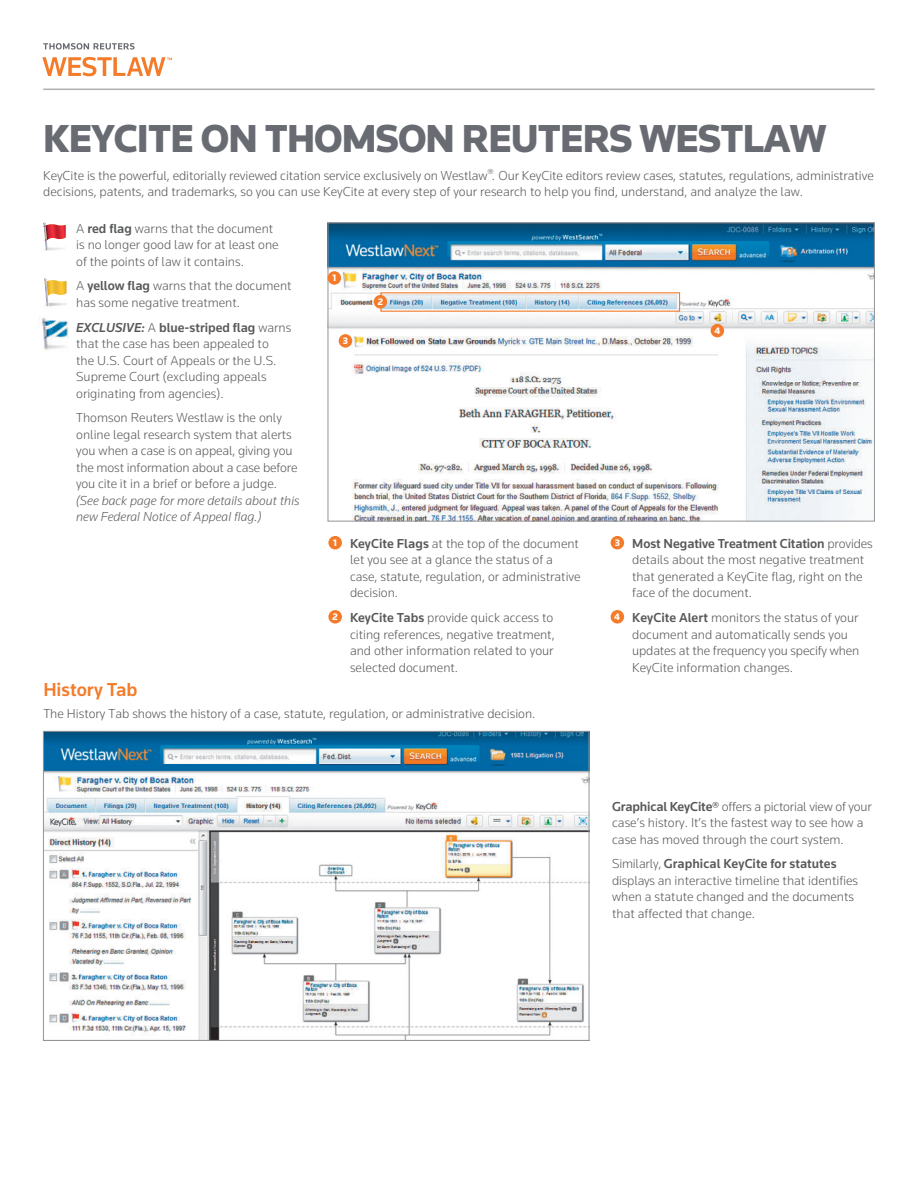
<style>
.page{position:relative;width:918px;height:1188px;background:#fff}
.page>*{position:absolute;margin:0;border:0;box-sizing:border-box;transform-origin:0 0}
.t1{font:900 40.5px "+UGCAGX Knowledge";letter-spacing:-.025em;color:#696b73}
.t2{font:500 19.5px "+SUEMLK Knowledge";color:#f47b2a}
.t3{font:300 13.5px/16.5px "+JRRFIH Knowledge";color:#57585a}
.t4{font:500 13.5px "+SUEMLK Knowledge";color:#57585a}
.t5{font:italic 300 13.5px/16.5px "+CLCTWB Knowledge";color:#57585a}
.t6{font:900 9.75px "+UGCAGX Knowledge";color:#fff}
.s1{font-family:"+SUEMLK Knowledge";font-weight:500}
.s2{font-family:"+FCKAMR Knowledge";font-style:italic}
.s3{font-family:"+JRRFIH Knowledge";font-weight:300}
</style>
<div class="page">
<img style="left:330px;top:224px;width:543px;height:296px">
<div style="left:328px;top:222px;width:547px;height:300px;border:1px solid #939598"></div>
<svg style="left:44px;top:278px;width:23px;height:28px"></svg>
<img style="left:47px;top:280px;width:20px;height:16px">
<svg style="left:43px;top:222px;width:23px;height:28px"></svg>
<div style="left:380px;top:292px;width:300px;height:20px;border:1px solid #f47b2a"></div>
<img style="left:39px;top:317px;width:30px;height:33px">
<div style="left:328px;top:536px;width:14px;height:13px;background:#f47b2a;border-radius:50%"></div>
<div style="left:328px;top:610px;width:14px;height:14px;background:#f47b2a;border-radius:50%"></div>
<div style="left:611px;top:536px;width:13px;height:13px;background:#f47b2a;border-radius:50%"></div>
<div style="left:611px;top:610px;width:13px;height:14px;background:#f47b2a;border-radius:50%"></div>
<img style="left:45px;top:733px;width:542px;height:306px">
<div style="left:43px;top:731px;width:546px;height:310px;border:1px solid #939598"></div>
<div style="left:328px;top:271px;width:13px;height:14px;background:#f47b2a;border-radius:50%"></div>
<div style="left:374px;top:295px;width:13px;height:13px;background:#f47b2a;border-radius:50%"></div>
<div style="left:711px;top:324px;width:13px;height:13px;background:#f47b2a;border-radius:50%"></div>
<div style="left:339px;top:334px;width:13px;height:14px;background:#f47b2a;border-radius:50%"></div>
<hr style="left:43px;top:89px;width:832px;height:1px;background:#aeafb3">
<svg style="left:42px;top:57px;width:130px;height:19px"></svg>
<svg style="left:43px;top:43px;width:92px;height:7px"></svg>
<h1 class="t1" style="left:43px;top:123px;width:785px">KEYCITE ON THOMSON REUTERS WESTLAW</h1>
<p class="t3" style="left:43px;top:168px;width:832px">KeyCite is the powerful, editorially reviewed citation service exclusively on Westlaw<sup>®</sup>. Our KeyCite editors review cases, statutes, regulations, administrative decisions, patents, and trademarks, so you can use KeyCite at every step of your research to help you find, understand, and analyze the law.</p>
<p class="t3" style="left:76px;top:221px;width:204px">A <span class="s1">red flag</span> warns that the document is no longer good law for at least one of the points of law it contains.</p>
<p class="t3" style="left:76px;top:278px;width:217px">A <span class="s1">yellow flag</span> warns that the document has some negative treatment.</p>
<p class="t4" style="left:76px;top:322px;width:217px"><span class="s2">EXCLUSIVE:</span> <span class="s3">A</span> blue-striped flag <span class="s3">warns</span></p>
<p class="t3" style="left:76px;top:336px;width:202px">that the case has been appealed to the U.S. Court of Appeals or the U.S.<br>Supreme Court (excluding appeals originating from agencies).</p>
<p class="t3" style="left:76px;top:410px;width:223px">Thomson Reuters Westlaw is the only online legal research system that alerts you when a case is on appeal, giving you the most information about a case before you cite it in a brief or before a judge.</p>
<p class="t5" style="left:76px;top:493px;width:225px">(See back page for more details about this new Federal Notice of Appeal flag.)</p>
<p class="t6" style="left:332px;top:274px;width:5px">1</p>
<p class="t6" style="left:343px;top:337px;width:7px">3</p>
<p class="t6" style="left:378px;top:298px;width:7px">2</p>
<p class="t3" style="left:350px;top:536px;width:232px;text-indent:-17px"><sup>1</sup> <span class="s1">KeyCite Flags</span> at the top of the document let you see at a glance the status of a case, statute, regulation, or administrative decision.</p>
<p class="t3" style="left:350px;top:610px;width:206px;text-align:justify;text-indent:-17px"><sup>2</sup> <span class="s1">KeyCite Tabs</span> provide quick access to citing references, negative treatment, and other information related to your selected document.</p>
<h2 class="t2" style="left:43px;top:682px;width:95px">History Tab</h2>
<p class="t3" style="left:43px;top:706px;width:494px">The History Tab shows the history of a case, statute, regulation, or administrative decision.</p>
<p class="t6" style="left:714px;top:327px;width:7px">4</p>
<p class="t4" style="left:615px;top:539px;width:259px"><sup>3</sup> Most Negative Treatment Citation <span class="s3">provides</span></p>
<p class="t3" style="left:632px;top:552px;width:234px">details about the most negative treatment that generated a KeyCite flag, right on the face of the document.</p>
<p class="t3" style="left:632px;top:610px;width:229px;text-indent:-18px"><sup>4</sup> <span class="s1">KeyCite Alert</span> monitors the status of your document and automatically sends you updates at the frequency you specify when KeyCite information changes.</p>
<p class="t3" style="left:612px;top:798px;width:261px"><span class="s1">Graphical KeyCite®</span> offers a pictorial view of your case’s history. It’s the fastest way to see how a case has moved through the court system.</p>
<p class="t4" style="left:612px;top:859px;width:226px"><span class="s3">Similarly,</span> Graphical KeyCite for statutes</p>
<p class="t3" style="left:612px;top:873px;width:247px">displays an interactive timeline that identifies when a statute changed and the documents that affected that change.</p>
</div>
